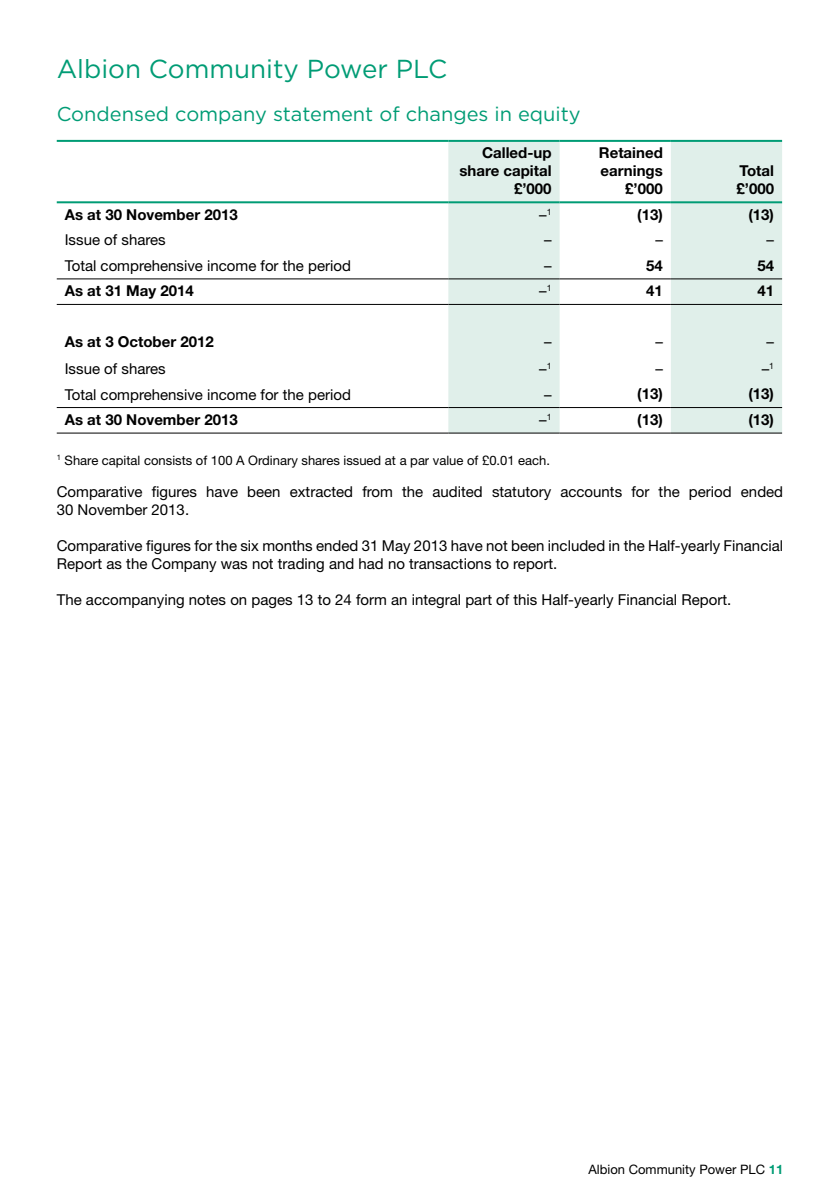
<style>
.page{position:relative;width:840px;height:1191px;background:#fff}
.page>*{position:absolute;margin:0;border:0;box-sizing:border-box;transform-origin:0 0}
.t1{font:26px "Gotham";color:#009c75}
.t2{font:20px "Gotham";color:#009c75}
.t3{font:15px/18px "Helvetica Neue";color:#000}
.t4{font:700 15px/18px "Helvetica Neue";color:#000;text-align:right}
.t5{font:13px "Helvetica Neue";color:#000}
.s1{font-weight:700;color:#009c75}
</style>
<div class="page">
<svg style="left:448px;top:142px;width:333px;height:291px;fill:#e0efea"></svg>
<hr style="left:57px;top:407px;width:391px;height:1px;background:#000">
<hr style="left:57px;top:433px;width:391px;height:1px;background:#000">
<hr style="left:57px;top:140px;width:391px;height:2px;background:#009c75">
<hr style="left:448px;top:140px;width:111px;height:2px;background:#009c75">
<hr style="left:559px;top:140px;width:111px;height:2px;background:#009c75">
<hr style="left:670px;top:140px;width:111px;height:2px;background:#009c75">
<hr style="left:57px;top:201px;width:391px;height:2px;background:#009c75">
<hr style="left:448px;top:201px;width:111px;height:2px;background:#009c75">
<hr style="left:559px;top:201px;width:111px;height:2px;background:#009c75">
<hr style="left:670px;top:201px;width:111px;height:2px;background:#009c75">
<hr style="left:448px;top:407px;width:111px;height:1px;background:#000">
<hr style="left:559px;top:407px;width:111px;height:1px;background:#000">
<hr style="left:670px;top:407px;width:111px;height:1px;background:#000">
<hr style="left:448px;top:433px;width:111px;height:1px;background:#000">
<hr style="left:559px;top:433px;width:111px;height:1px;background:#000">
<hr style="left:670px;top:433px;width:111px;height:1px;background:#000">
<hr style="left:57px;top:278px;width:391px;height:1px;background:#000">
<hr style="left:448px;top:278px;width:111px;height:1px;background:#000">
<hr style="left:559px;top:278px;width:111px;height:1px;background:#000">
<hr style="left:670px;top:278px;width:111px;height:1px;background:#000">
<hr style="left:57px;top:304px;width:391px;height:1px;background:#000">
<hr style="left:448px;top:304px;width:111px;height:1px;background:#000">
<hr style="left:559px;top:304px;width:111px;height:1px;background:#000">
<hr style="left:670px;top:304px;width:111px;height:1px;background:#000">
<h1 class="t1" style="left:57px;top:52px;width:392px">Albion Community Power PLC</h1>
<h2 class="t2" style="left:57px;top:101px;width:525px">Condensed company statement of changes in equity</h2>
<p class="t4" style="left:459px;top:144px;width:93px">Called-up share capital £’000</p>
<p class="t4" style="left:598px;top:144px;width:65px">Retained earnings £’000</p>
<p class="t4" style="left:736px;top:162px;width:39px;text-align:left">Total £’000</p>
<p class="t4" style="left:65px;top:205px;width:174px">As at 30 November 2013</p>
<p class="t3" style="left:539px;top:205px;width:14px">–<sup>1</sup></p>
<p class="t4" style="left:637px;top:205px;width:27px">(13)</p>
<p class="t4" style="left:748px;top:205px;width:27px">(13)</p>
<p class="t3" style="left:65px;top:231px;width:102px">Issue of shares</p>
<p class="t3" style="left:543px;top:231px;width:9px">–</p>
<p class="t3" style="left:655px;top:231px;width:9px">–</p>
<p class="t3" style="left:766px;top:231px;width:9px">–</p>
<p class="t3" style="left:65px;top:256px;width:287px">Total comprehensive income for the period</p>
<p class="t3" style="left:543px;top:256px;width:9px">–</p>
<p class="t4" style="left:645px;top:256px;width:18px">54</p>
<p class="t4" style="left:757px;top:256px;width:18px">54</p>
<p class="t4" style="left:65px;top:282px;width:130px">As at 31 May 2014</p>
<p class="t3" style="left:539px;top:282px;width:14px">–<sup>1</sup></p>
<p class="t4" style="left:645px;top:282px;width:18px">41</p>
<p class="t4" style="left:757px;top:282px;width:18px">41</p>
<p class="t4" style="left:65px;top:333px;width:150px">As at 3 October 2012</p>
<p class="t3" style="left:543px;top:333px;width:9px">–</p>
<p class="t3" style="left:655px;top:333px;width:9px">–</p>
<p class="t3" style="left:766px;top:333px;width:9px">–</p>
<p class="t3" style="left:65px;top:359px;width:102px">Issue of shares</p>
<p class="t3" style="left:539px;top:359px;width:14px">–<sup>1</sup></p>
<p class="t3" style="left:655px;top:359px;width:9px">–</p>
<p class="t3" style="left:761px;top:359px;width:14px">–<sup>1</sup></p>
<p class="t3" style="left:65px;top:385px;width:287px">Total comprehensive income for the period</p>
<p class="t3" style="left:543px;top:385px;width:9px">–</p>
<p class="t4" style="left:637px;top:385px;width:27px">(13)</p>
<p class="t4" style="left:748px;top:385px;width:27px">(13)</p>
<p class="t4" style="left:65px;top:410px;width:174px">As at 30 November 2013</p>
<p class="t3" style="left:539px;top:410px;width:14px">–<sup>1</sup></p>
<p class="t4" style="left:637px;top:410px;width:27px">(13)</p>
<p class="t4" style="left:748px;top:410px;width:27px">(13)</p>
<p class="t5" style="left:57px;top:452px;width:494px"><sup>1</sup> Share capital consists of 100 A Ordinary shares issued at a par value of £0.01 each.</p>
<p class="t3" style="left:57px;top:482px;width:727px">Comparative figures have been extracted from the audited statutory accounts for the period ended<br>30 November 2013.</p>
<p class="t3" style="left:57px;top:536px;width:727px">Comparative figures for the six months ended 31 May 2013 have not been included in the Half-yearly Financial<br>Report as the Company was not trading and had no transactions to report.</p>
<p class="t3" style="left:57px;top:590px;width:675px">The accompanying notes on pages 13 to 24 form an integral part of this Half-yearly Financial Report.</p>
<p class="t5" style="left:588px;top:1161px;width:196px">Albion Community Power PLC <span class="s1">11</span></p>
</div>
